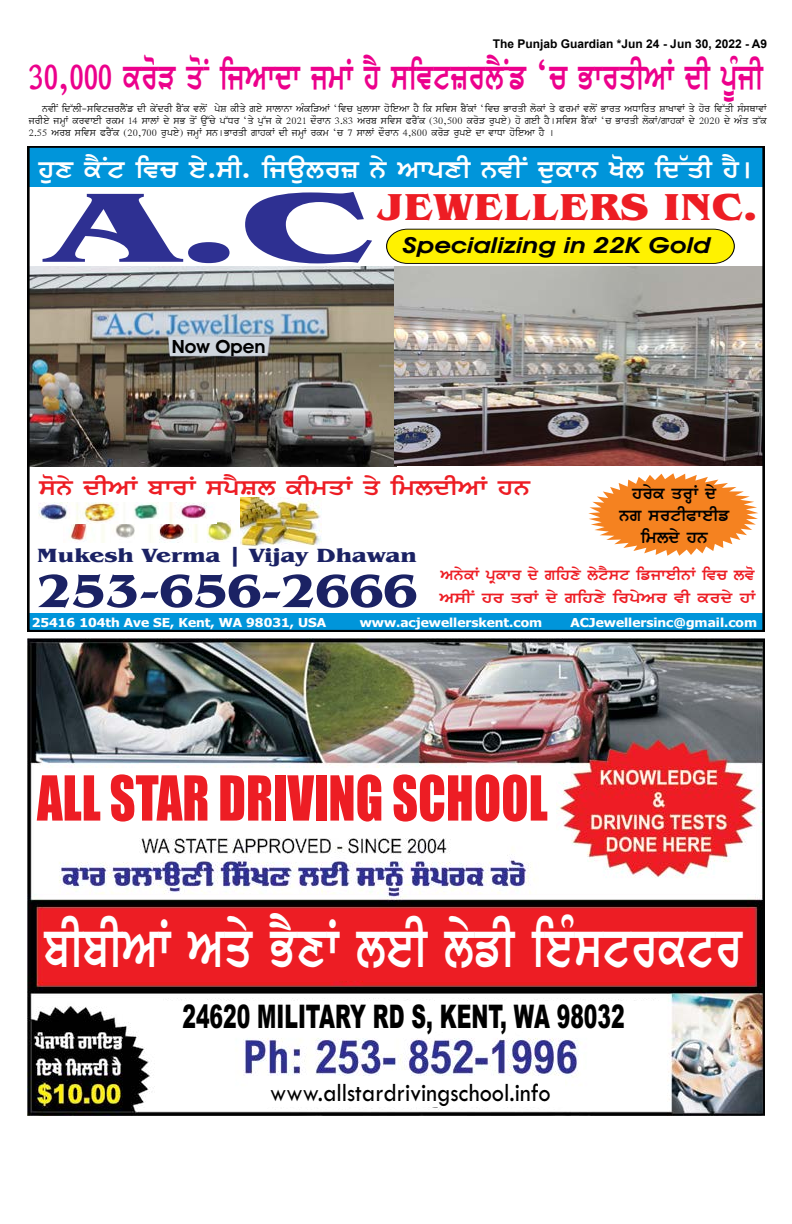
<style>
.page{position:relative;width:792px;height:1224px;background:#fff}
.page>*{position:absolute;margin:0;border:0;box-sizing:border-box;transform-origin:0 0}
.t1{font:700 101.8px "Benguiat IT Cby BT";color:#2e3092;scale:1.84 1}
.t2{font:700 58.9px "Anmol Lipi";color:#fff;scale:.73 1}
.t3{font:57.2px "Impact";color:#ed1d24;scale:.88 1}
.t4{font:700 48.1px "Benguiat IT Cby BT";color:#1b2264;scale:1.08 1}
.t5{font:700 38.8px "Benguiat IT Cby BT";color:#ed1d24;scale:1.12 1}
.t6{font:700 37.4px "Anmol Lipi";color:#ec008c;scale:.72 1}
.t7{font:900 32.6px "Arial";color:#000;scale:.63 1}
.t8{font:27px "Tw Cen";color:#000;scale:.9 1}
.t9{font:700 26.2px "Anmol Lipi";color:#fff}
.t10{font:700 22.9px "Anmol Lipi";color:#ed1d24;scale:1.14 1}
.t11{font:italic 600 22.2px "Avant Garde IT Cby BT";color:#000;scale:1.23 1}
.t12{font:700 19.8px "Benguiat IT Cby BT";color:#1b2264;scale:1.25 1}
.t13{font:600 18.3px "Avant Garde IT Cby BT";color:#000;scale:1.04 1}
.t14{font:700 17.1px/21.9px "Anmol Lipi";color:#000;text-align:center}
.t15{font:700 15.6px "Anmol Lipi";color:#ed1d24}
.t16{font:700 15.6px "Anmol Lipi";color:#ed1d24;scale:1.14 1}
.t17{font:700 12.4px "Tahoma";color:#fff;scale:1.1 1}
.t18{font:700 12px "Arial";color:#000}
.t19{font:10px/12px "Anmol Lipi";color:#000;text-align:justify}
</style>
<div class="page">
<img style="left:27px;top:639px;width:738px;height:477px">
<div style="left:36px;top:768px;width:519px;height:64px;background:#fff"></div>
<div style="left:248px;top:1077px;width:316px;height:30px;background:#fff"></div>
<div style="left:152px;top:1001px;width:508px;height:30px;background:#fff"></div>
<div style="left:44px;top:910px;width:704px;height:71px;background:#ed1d24"></div>
<img style="left:29px;top:149px;width:734px;height:480px">
<div style="left:168px;top:337px;width:101px;height:19px;background:#cfd6de"></div>
<p class="t18" style="left:493px;top:36px;width:276px">The Punjab Guardian *Jun 24 - Jun 30, 2022 - A9</p>
<h3 class="t6" style="left:29px;top:54px;width:1022px">30,000 KROV QON IJAWDW JMW HY SIVTZRLYNF ‘C BWRQIAW DI PUMJI</h3>
<p class="t19" style="left:29px;top:103px;width:740px;text-indent:14px">NVIN ID~LI-SIVTZRLYNF DI KYNDRI BYNK VLON PYS KIQYGEYSWLWNW AMKIVAW ‘IVC KULWSW HOIEAW HYIK SIVS BYNKW ‘IVC BWRQI LOKW QYPRMW VLON BWRQ ADWIRQ SWKWVW QYHOR IV~QI SMSQWVW JRIEYJMHW KRVWEI RKM 14 SWLW DYSB QON AU~CYP~DR ‘QYPU~J KY2021 DORWN 3.83 ARB SIVS PRYNK (30,500 KROV RUPEY) HO GEI HY[SIVS BYNKW ‘C BWRQI LOKW/GWHKW DY2020 DYAMQ Q~K 2.55 ARB SIVS PRYNK (20,700 RUPEY) JMHW SN[BWRQI GWHKW DI JMHW RKM ‘C 7 SWLW DORWN 4,800 KROV RUPEYDW VWDW HOIEAW HY[</p>
<h3 class="t9" style="left:39px;top:154px;width:719px">HUX KYNT IVC EY.SI. IJAULRZ NYAWPXI NVIN DUKWN KOL ID~QI HY[</h3>
<h1 class="t1" style="left:52px;top:164px;width:177px">A.C</h1>
<h3 class="t5" style="left:377px;top:183px;width:341px">JEWELLERS INC.</h3>
<h3 class="t11" style="left:403px;top:231px;width:252px">Specializing in 22K Gold</h3>
<h3 class="t13" style="left:172px;top:335px;width:92px">Now Open</h3>
<h3 class="t10" style="left:39px;top:474px;width:432px">SONYDIAW BWRW SPYSL KIMQW QYIMLDIAW HN</h3>
<h3 class="t14" style="left:619px;top:483px;width:112px">HRYK QRHW DY<br>NG SRTIPWEIF<br>IMLDYHN</h3>
<h3 class="t12" style="left:37px;top:543px;width:305px">Mukesh Verma | Vijay Dhawan</h3>
<h3 class="t4" style="left:37px;top:561px;width:353px">253-656-2666</h3>
<h3 class="t15" style="left:441px;top:566px;width:324px">ANYKW PRKWR DYGIHXYLYTYST IFJWEINW IVC LVO</h3>
<h3 class="t16" style="left:439px;top:588px;width:279px">ASIN HR QRW DYGIHXYIRPYAR VI KRDYHW</h3>
<p class="t17" style="left:32px;top:614px;width:269px">25416 104th Ave SE, Kent, WA 98031, USA</p>
<p class="t17" style="left:360px;top:614px;width:167px">www.acjewellerskent.com</p>
<p class="t17" style="left:570px;top:614px;width:171px">ACJewellersinc@gmail.com</p>
<h3 class="t3" style="left:37px;top:754px;width:582px">ALL STAR DRIVING SCHOOL</h3>
<h2 class="t2" style="left:44px;top:913px;width:958px">BIBIAW AQY BYXW LEI LYFI IEMSTRKTR</h2>
<h3 class="t7" style="left:182px;top:992px;width:704px">24620 MILITARY RD S, KENT, WA 98032</h3>
<h3 class="t8" style="left:270px;top:1077px;width:313px">www.allstardrivingschool.info</h3>
</div>
